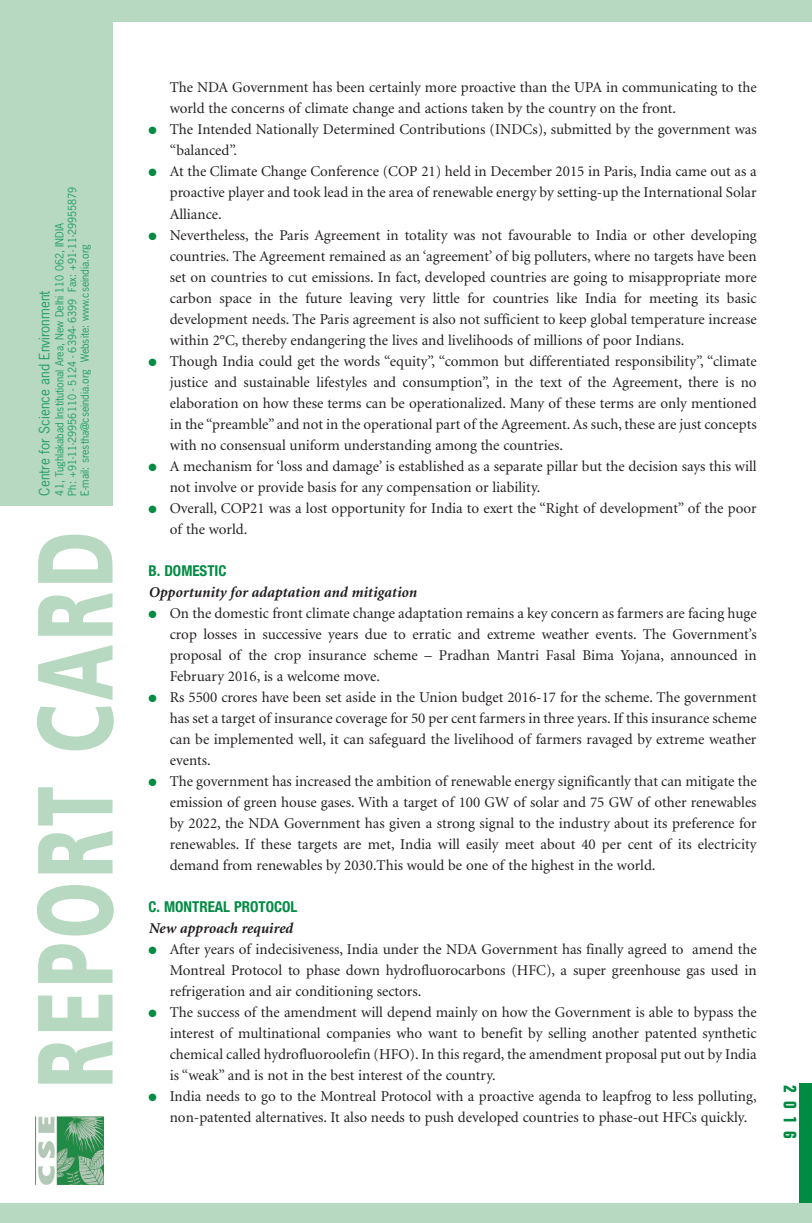
<style>
.page{position:relative;width:812px;height:1223px;background:#fff}
.page>*{position:absolute;margin:0;border:0;box-sizing:border-box;transform-origin:0 0}
.t1{font:900 106.5px "Frutiger";letter-spacing:.06em;color:#b7d8c1;scale:.68 1}
.t2{font:700 condensed 18px "Folio";color:#008b43}
.t3{font:15px/21px "Minion";color:#231f20;text-align:justify}
.t4{font:italic 700 15px "Minion";color:#231f20}
.t5{font:700 condensed 15px "Helvetica Neue LT Pro";color:#008b43}
.t6{font:13.5px "News Gothic";color:#239f64}
.t7{font:10.5px/12.6px "News Gothic";color:#239f64}
.s1{color:#008b43}
</style>
<div class="page">
<div style="left:0;top:0;width:811px;height:506px;background:#b7d8c1"></div>
<img style="left:36px;top:1116px;width:67px;height:68px">
<div style="left:113px;top:23px;width:698px;height:502px;background:#fff"></div>
<div style="left:798px;top:1084px;width:13px;height:125px;background:#008b43"></div>
<div style="left:0;top:1203px;width:811px;height:20px;background:#b7d8c1"></div>
<p class="t7" style="left:54px;top:495px;width:310px;rotate:-90deg">41, Tughlakabad Institutional Area, New Delhi 110 062, INDIA<br>Ph: +91-11-29956110 - 5124 - 6394- 6399 Fax: +91-11-29955879<br>E-mail: srestha@cseindia.org Website: www.cseindia.org</p>
<p class="t6" style="left:39px;top:495px;width:206px;rotate:-90deg">Centre for Science and Environment</p>
<h1 class="t1" style="left:33px;top:1088px;width:820px;rotate:-90deg">REPORT CARD</h1>
<p class="t3" style="left:170px;top:78px;width:588px">The NDA Government has been certainly more proactive than the UPA in communicating to the world the concerns of climate change and actions taken by the country on the front.</p>
<p class="t3" style="left:170px;top:120px;width:588px;text-indent:-21px"><span class="s1">●</span> The Intended Nationally Determined Contributions (INDCs), submitted by the government was “balanced”.</p>
<p class="t3" style="left:170px;top:162px;width:588px;text-indent:-21px"><span class="s1">●</span> At the Climate Change Conference (COP 21) held in December 2015 in Paris, India came out as a proactive player and took lead in the area of renewable energy by setting-up the International Solar Alliance.</p>
<p class="t3" style="left:170px;top:225px;width:588px;text-indent:-21px"><span class="s1">●</span> Nevertheless, the Paris Agreement in totality was not favourable to India or other developing countries. The Agreement remained as an ‘agreement’ of big polluters, where no targets have been set on countries to cut emissions. In fact, developed countries are going to misappropriate more carbon space in the future leaving very little for countries like India for meeting its basic development needs. The Paris agreement is also not sufficient to keep global temperature increase within 2°C, thereby endangering the lives and livelihoods of millions of poor Indians.</p>
<p class="t3" style="left:170px;top:351px;width:588px;text-indent:-21px"><span class="s1">●</span> Though India could get the words “equity”, “common but differentiated responsibility”, “climate justice and sustainable lifestyles and consumption”, in the text of the Agreement, there is no elaboration on how these terms can be operationalized. Many of these terms are only mentioned in the “preamble” and not in the operational part of the Agreement. As such, these are just concepts with no consensual uniform understanding among the countries.</p>
<p class="t3" style="left:170px;top:456px;width:588px;text-indent:-21px"><span class="s1">●</span> A mechanism for ‘loss and damage’ is established as a separate pillar but the decision says this will not involve or provide basis for any compensation or liability.</p>
<p class="t3" style="left:170px;top:498px;width:588px;text-indent:-21px"><span class="s1">●</span> Overall, COP21 was a lost opportunity for India to exert the “Right of development” of the poor of the world.</p>
<p class="t5" style="left:148px;top:562px;width:80px">B. DOMESTIC</p>
<p class="t4" style="left:148px;top:586px;width:270px">Opportunity for adaptation and mitigation</p>
<p class="t3" style="left:170px;top:603px;width:588px;text-indent:-21px"><span class="s1">●</span> On the domestic front climate change adaptation remains a key concern as farmers are facing huge crop losses in successive years due to erratic and extreme weather events. The Government’s proposal of the crop insurance scheme – Pradhan Mantri Fasal Bima Yojana, announced in February 2016, is a welcome move.</p>
<p class="t3" style="left:170px;top:687px;width:588px;text-indent:-21px"><span class="s1">●</span> Rs 5500 crores have been set aside in the Union budget 2016-17 for the scheme. The government has set a target of insurance coverage for 50 per cent farmers in three years. If this insurance scheme can be implemented well, it can safeguard the livelihood of farmers ravaged by extreme weather events.</p>
<p class="t3" style="left:170px;top:771px;width:588px;text-indent:-21px"><span class="s1">●</span> The government has increased the ambition of renewable energy significantly that can mitigate the emission of green house gases. With a target of 100 GW of solar and 75 GW of other renewables by 2022, the NDA Government has given a strong signal to the industry about its preference for renewables. If these targets are met, India will easily meet about 40 per cent of its electricity demand from renewables by 2030.This would be one of the highest in the world.</p>
<p class="t5" style="left:148px;top:898px;width:150px">C. MONTREAL PROTOCOL</p>
<p class="t4" style="left:148px;top:922px;width:146px">New approach required</p>
<p class="t3" style="left:170px;top:939px;width:588px;text-indent:-21px"><span class="s1">●</span> After years of indecisiveness, India under the NDA Government has finally agreed to amend the Montreal Protocol to phase down hydrofluorocarbons (HFC), a super greenhouse gas used in refrigeration and air conditioning sectors.</p>
<p class="t3" style="left:170px;top:1002px;width:588px;text-indent:-21px"><span class="s1">●</span> The success of the amendment will depend mainly on how the Government is able to bypass the interest of multinational companies who want to benefit by selling another patented synthetic chemical called hydrofluoroolefin (HFO). In this regard, the amendment proposal put out by India is “weak” and is not in the best interest of the country.</p>
<p class="t3" style="left:170px;top:1086px;width:588px;text-indent:-21px"><span class="s1">●</span> India needs to go to the Montreal Protocol with a proactive agenda to leapfrog to less polluting, non-patented alternatives. It also needs to push developed countries to phase-out HFCs quickly.</p>
<p class="t2" style="left:796px;top:1085px;width:55px;rotate:90deg">2016</p>
</div>
